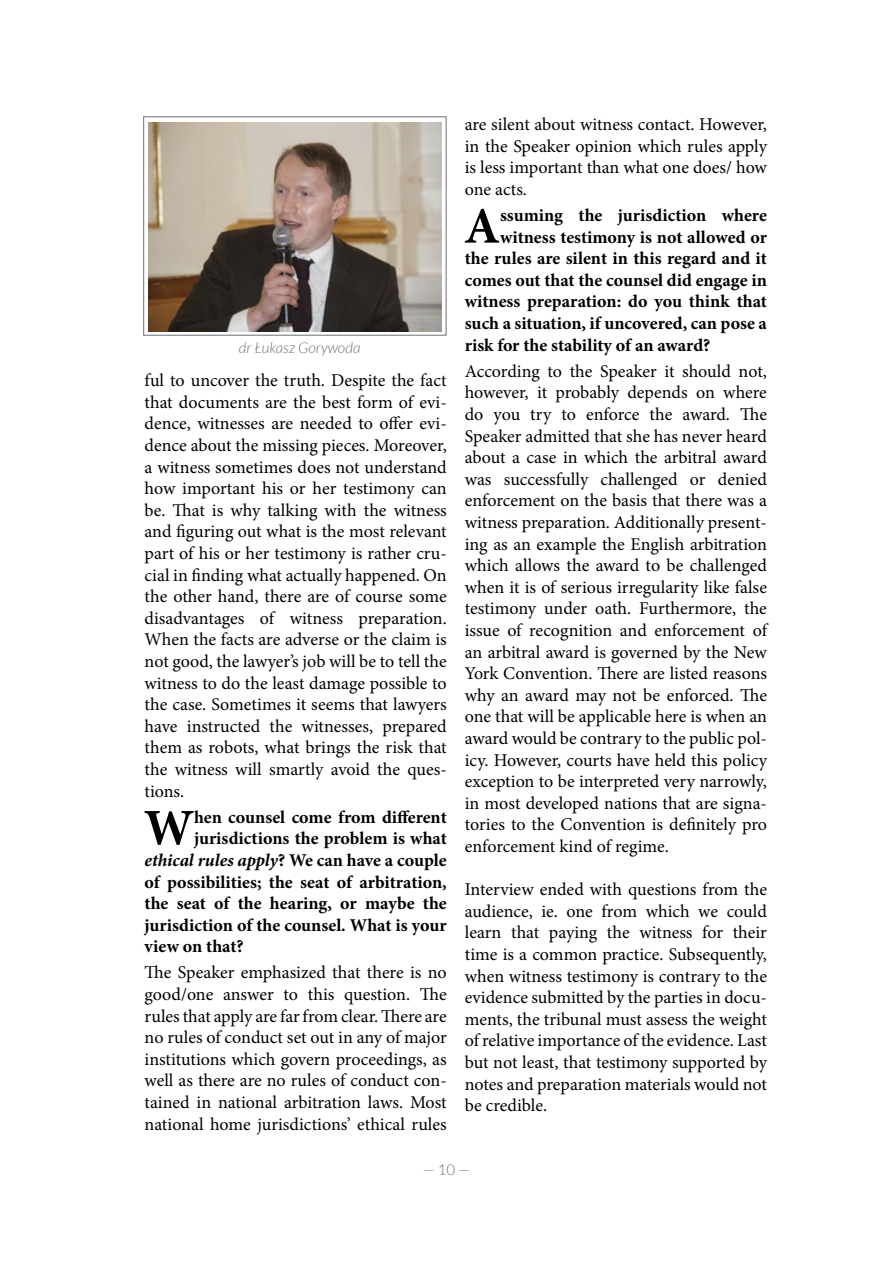
<style>
.page{position:relative;width:893px;height:1263px;background:#fff}
.page>*{position:absolute;margin:0;border:0;box-sizing:border-box;transform-origin:0 0}
.t1{font:700 51.3px "Minion Pro";color:#000}
.t2{font:18px/21.6px "Minion Pro";color:#000;text-align:justify}
.t3{font:700 18px "Minion Pro";color:#000}
.t4{font:italic 700 18px "Minion Pro";letter-spacing:-.005em;color:#000}
.t5{font:italic 300 15px "Lato";color:#6d6e71}
.t6{font:300 15px "Lato";color:#6d6e71}
.s1{font-style:normal}
</style>
<div class="page">
<div style="left:143px;top:116px;width:303px;height:220px;border:1px solid #6d6e71"></div>
<img style="left:149px;top:122px;width:292px;height:210px">
<p class="t5" style="left:239px;top:339px;width:123px">dr Łukasz Gorywoda</p>
<p class="t2" style="left:145px;top:370px;width:304px">ful to uncover the truth. Despite the fact that documents are the best form of evi&shy;dence, witnesses are needed to offer evi&shy;dence about the missing pieces. Moreover, a witness sometimes does not understand how important his or her testimony can be. That is why talking with the witness and figuring out what is the most relevant part of his or her testimony is rather cru&shy;cial in finding what actually happened. On the other hand, there are of course some disadvantages of witness preparation.<br>When the facts are adverse or the claim is not good, the lawyer’s job will be to tell the witness to do the least damage possible to the case. Sometimes it seems that lawyers have instructed the witnesses, prepared them as robots, what brings the risk that the witness will smartly avoid the ques&shy;tions.</p>
<h1 class="t1" style="left:144px;top:792px;width:52px">W</h1>
<p class="t3" style="left:194px;top:804px;width:254px">hen counsel come from different</p>
<p class="t3" style="left:194px;top:826px;width:254px">jurisdictions the problem is what</p>
<p class="t4" style="left:145px;top:847px;width:304px">ethical rules apply<span class="s1">? We can have a couple</span></p>
<p class="t3" style="left:145px;top:869px;width:304px">of possibilities; the seat of arbitration,</p>
<p class="t3" style="left:145px;top:891px;width:304px">the seat of the hearing, or maybe the</p>
<p class="t3" style="left:145px;top:912px;width:304px">jurisdiction of the counsel. What is your</p>
<p class="t3" style="left:145px;top:934px;width:101px">view on that?</p>
<p class="t2" style="left:145px;top:962px;width:304px">The Speaker emphasized that there is no good/one answer to this question. The rules that apply are far from clear. There are no rules of conduct set out in any of major institutions which govern proceedings, as well as there are no rules of conduct con&shy;tained in national arbitration laws. Most national home jurisdictions’ ethical rules</p>
<p class="t2" style="left:465px;top:114px;width:304px">are silent about witness contact. However, in the Speaker opinion which rules apply is less important than what one does/ how one acts.</p>
<h1 class="t1" style="left:464px;top:190px;width:38px">A</h1>
<p class="t3" style="left:500px;top:203px;width:268px">ssuming the jurisdiction where</p>
<p class="t3" style="left:500px;top:224px;width:268px">witness testimony is not allowed or</p>
<p class="t3" style="left:465px;top:246px;width:304px">the rules are silent in this regard and it</p>
<p class="t3" style="left:465px;top:267px;width:304px">comes out that the counsel did engage in</p>
<p class="t3" style="left:465px;top:289px;width:304px">witness preparation: do you think that</p>
<p class="t3" style="left:465px;top:311px;width:304px">such a situation, if uncovered, can pose a</p>
<p class="t3" style="left:465px;top:332px;width:247px">risk for the stability of an award?</p>
<p class="t2" style="left:465px;top:360px;width:304px">According to the Speaker it should not, however, it probably depends on where do you try to enforce the award. The Speaker admitted that she has never heard about a case in which the arbitral award was successfully challenged or denied enforcement on the basis that there was a witness preparation. Additionally present&shy;ing as an example the English arbitration which allows the award to be challenged when it is of serious irregularity like false testimony under oath. Furthermore, the issue of recognition and enforcement of an arbitral award is governed by the New York Convention. There are listed reasons why an award may not be enforced. The one that will be applicable here is when an award would be contrary to the public pol&shy;icy. However, courts have held this policy exception to be interpreted very narrowly, in most developed nations that are signa&shy;tories to the Convention is definitely pro enforcement kind of regime.</p>
<p class="t2" style="left:465px;top:879px;width:304px">Interview ended with questions from the audience, ie. one from which we could learn that paying the witness for their time is a common practice. Subsequently, when witness testimony is contrary to the evidence submitted by the parties in docu&shy;ments, the tribunal must assess the weight of relative importance of the evidence. Last but not least, that testimony supported by notes and preparation materials would not be credible.</p>
<p class="t6" style="left:423px;top:1161px;width:49px">— 10 —</p>
</div>
